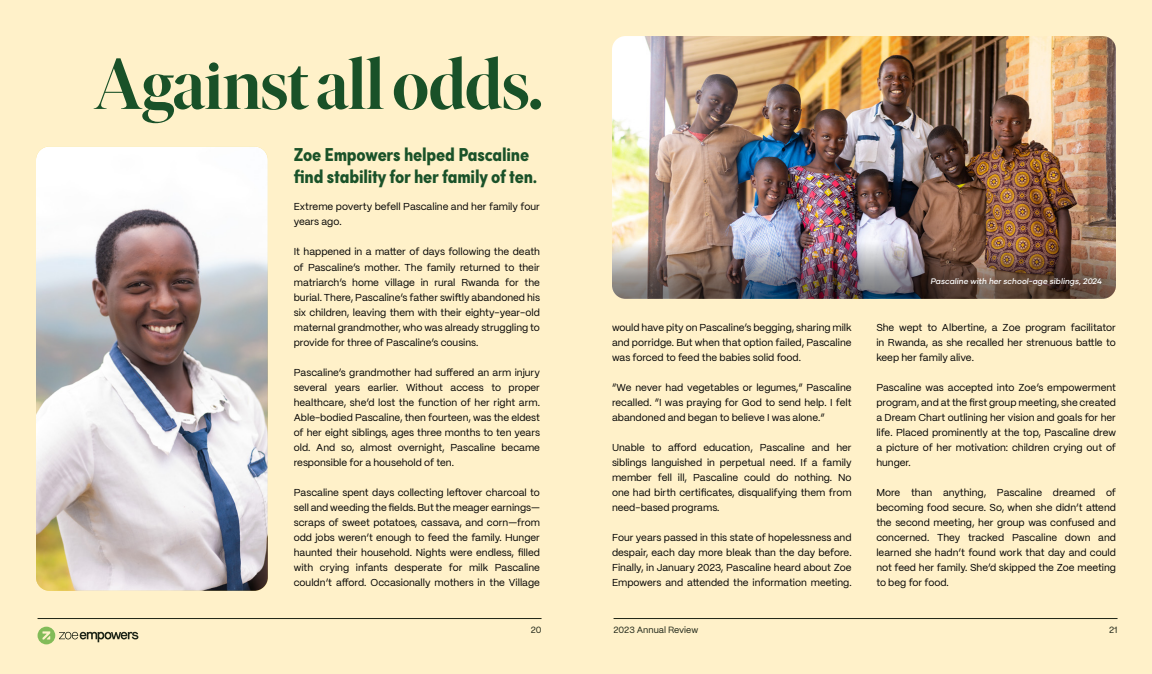
<style>
.page{position:relative;width:1152px;height:674px;background:#fff}
.page>*{position:absolute;margin:0;border:0;box-sizing:border-box;transform-origin:0 0}
.t1{font:600 72px "Ivar Fine";color:#195128}
.t2{font:700 condensed 18.8px/22px "Sofia Pro";letter-spacing:-.01em;color:#1a5229}
.t3{font:10px/15px "PP Mori";color:#000101;text-align:justify}
.t4{font:9px "PP Mori";color:#1d2416}
.t5{font:500 8px "Gilmer";color:#fff}
</style>
<div class="page">
<div style="left:0;top:0;width:578px;height:673px;background:#fff1c9"></div>
<div style="left:578px;top:0;width:574px;height:673px;background:#fff1c9"></div>
<hr style="left:614px;top:618px;width:504px;height:1px;background:#1d2416">
<svg style="left:38px;top:626px;width:100px;height:18px"></svg>
<hr style="left:38px;top:618px;width:504px;height:1px;background:#1d2416">
<img style="left:36px;top:147px;width:232px;height:443px">
<img style="left:612px;top:36px;width:504px;height:262px">
<img style="left:612px;top:223px;width:504px;height:75px;border-radius:14px">
<p class="t1" style="left:94px;top:46px;width:450px">Against all odds.</p>
<p class="t2" style="left:294px;top:143px;width:245px">Zoe Empowers helped Pascaline find stability for her family of ten.</p>
<p class="t3" style="left:294px;top:199px;width:248px">Extreme poverty befell Pascaline and her family four years ago.</p>
<p class="t3" style="left:294px;top:244px;width:248px">It happened in a matter of days following the death of Pascaline’s mother. The family returned to their matriarch’s home village in rural Rwanda for the burial. There, Pascaline’s father swiftly abandoned his six children, leaving them with their eighty-year-old maternal grandmother, who was already struggling to provide for three of Pascaline’s cousins.</p>
<p class="t3" style="left:294px;top:364px;width:248px">Pascaline’s grandmother had suffered an arm injury several years earlier. Without access to proper healthcare, she’d lost the function of her right arm.<br>Able-bodied Pascaline, then fourteen, was the eldest of her eight siblings, ages three months to ten years old. And so, almost overnight, Pascaline became responsible for a household of ten.</p>
<p class="t3" style="left:294px;top:484px;width:248px">Pascaline spent days collecting leftover charcoal to sell and weeding the fields. But the meager earnings— scraps of sweet potatoes, cassava, and corn—from odd jobs weren’t enough to feed the family. Hunger haunted their household. Nights were endless, filled with crying infants desperate for milk Pascaline couldn’t afford. Occasionally mothers in the Village</p>
<p class="t3" style="left:612px;top:319px;width:241px">would have pity on Pascaline’s begging, sharing milk and porridge. But when that option failed, Pascaline was forced to feed the babies solid food.</p>
<p class="t3" style="left:612px;top:379px;width:241px">“We never had vegetables or legumes,” Pascaline recalled. “I was praying for God to send help. I felt abandoned and began to believe I was alone.”</p>
<p class="t3" style="left:612px;top:439px;width:241px">Unable to afford education, Pascaline and her siblings languished in perpetual need. If a family member fell ill, Pascaline could do nothing. No one had birth certificates, disqualifying them from need-based programs.</p>
<p class="t3" style="left:612px;top:529px;width:241px">Four years passed in this state of hopelessness and despair, each day more bleak than the day before.<br>Finally, in January 2023, Pascaline heard about Zoe Empowers and attended the information meeting.</p>
<p class="t5" style="left:931px;top:276px;width:174px">Pascaline with her school-age siblings, 2024</p>
<p class="t3" style="left:876px;top:319px;width:241px">She wept to Albertine, a Zoe program facilitator in Rwanda, as she recalled her strenuous battle to keep her family alive.</p>
<p class="t3" style="left:876px;top:379px;width:241px">Pascaline was accepted into Zoe’s empowerment program, and at the first group meeting, she created a Dream Chart outlining her vision and goals for her life. Placed prominently at the top, Pascaline drew a picture of her motivation: children crying out of hunger.</p>
<p class="t3" style="left:876px;top:484px;width:241px">More than anything, Pascaline dreamed of becoming food secure. So, when she didn’t attend the second meeting, her group was confused and concerned. They tracked Pascaline down and learned she hadn’t found work that day and could not feed her family. She’d skipped the Zoe meeting to beg for food.</p>
<p class="t4" style="left:531px;top:622px;width:12px">20</p>
<p class="t4" style="left:614px;top:622px;width:86px">2023 Annual Review</p>
<p class="t4" style="left:1109px;top:622px;width:10px">21</p>
</div>
